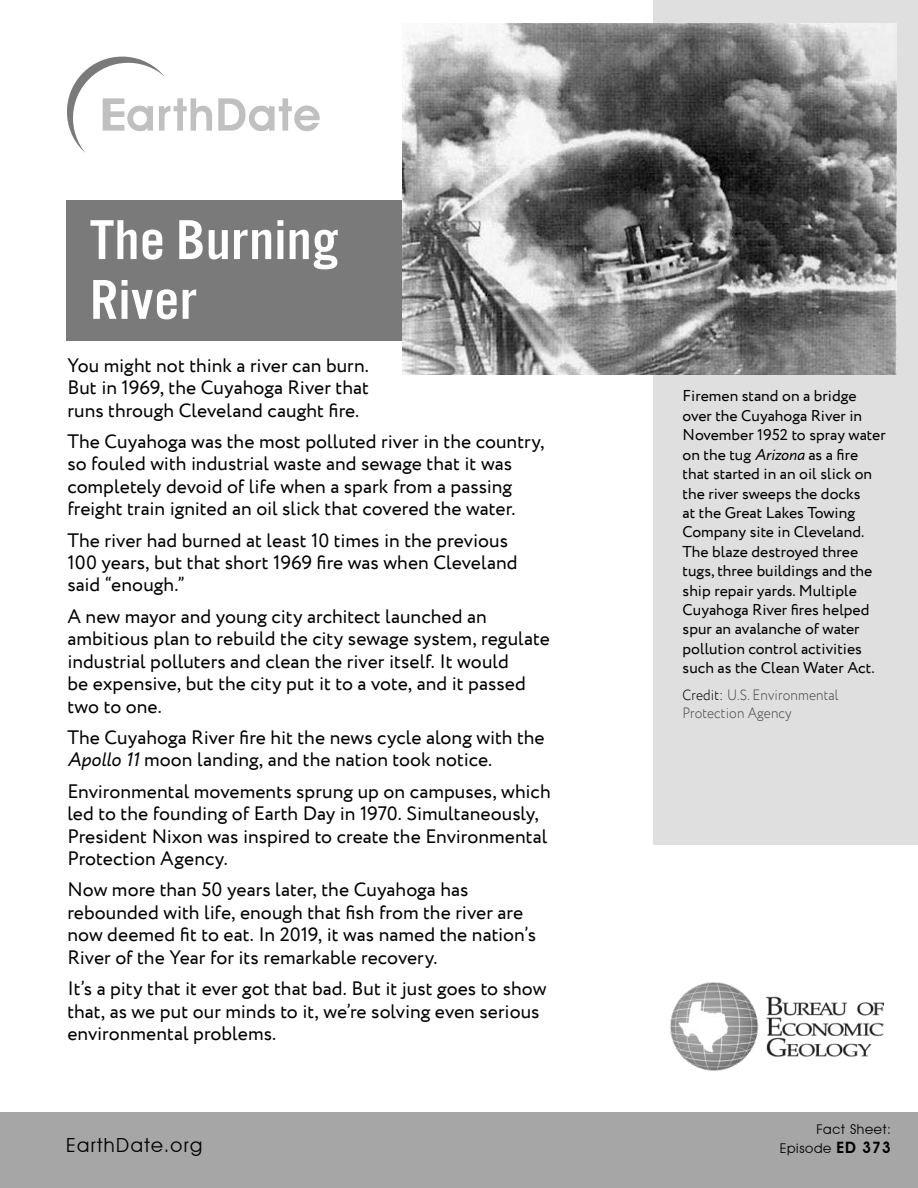
<style>
.page{position:relative;width:918px;height:1188px;background:#fff}
.page>*{position:absolute;margin:0;border:0;box-sizing:border-box;transform-origin:0 0}
.t1{font:58.35px/59.8px "Alternate Got No 3 D";letter-spacing:.01em;color:#fff;scale:1.1 1}
.t2{font:19.5px/22.4px "Circe";color:#000}
.t3{font:19.5px "Avant Garde IT Cby BT";letter-spacing:.075em;color:#000}
.t4{font:15.75px/19.5px "Circe";color:#000}
.t5{font:300 15px/18px "Circe";letter-spacing:.01em;color:#4b4b4b;scale:.9 1}
.t6{font:13.5px/18.9px "Avant Garde IT Cby BT";letter-spacing:.05em;color:#000;text-align:right}
.s1{font-style:italic}
.s2{color:#000}
.s3{font-weight:600;font-size:15.75px}
</style>
<div class="page">
<div style="left:66px;top:200px;width:833px;height:141px;background:#7a7a7a"></div>
<div style="left:653px;top:0;width:265px;height:845px;background:#dfdfdf"></div>
<svg style="left:67px;top:56px;width:145px;height:97px"></svg>
<svg style="left:218px;top:98px;width:102px;height:33px"></svg>
<img style="left:671px;top:983px;width:213px;height:88px">
<div style="left:0;top:1112px;width:918px;height:76px;background:#a6a6a6"></div>
<img style="left:403px;top:23px;width:494px;height:352px">
<h1 class="t1" style="left:90px;top:210px;width:227px">The Burning<br>River</h1>
<p class="t2" style="left:67px;top:355px;width:303px;text-align:justify">You might not think a river can burn.<br>But in 1969, the Cuyahoga River that runs through Cleveland caught fire.</p>
<p class="t2" style="left:67px;top:431px;width:479px">The Cuyahoga was the most polluted river in the country, so fouled with industrial waste and sewage that it was completely devoid of life when a spark from a passing freight train ignited an oil slick that covered the water.</p>
<p class="t2" style="left:67px;top:529px;width:452px">The river had burned at least 10 times in the previous<br>100 years, but that short 1969 fire was when Cleveland said “enough.”</p>
<p class="t2" style="left:67px;top:606px;width:484px">A new mayor and young city architect launched an ambitious plan to rebuild the city sewage system, regulate industrial polluters and clean the river itself. It would<br>be expensive, but the city put it to a vote, and it passed two to one.</p>
<p class="t2" style="left:67px;top:727px;width:479px">The Cuyahoga River fire hit the news cycle along with the<br><span class="s1">Apollo 11</span> moon landing, and the nation took notice.</p>
<p class="t2" style="left:67px;top:781px;width:485px">Environmental movements sprung up on campuses, which led to the founding of Earth Day in 1970. Simultaneously, President Nixon was inspired to create the Environmental Protection Agency.</p>
<p class="t2" style="left:67px;top:879px;width:470px">Now more than 50 years later, the Cuyahoga has rebounded with life, enough that fish from the river are now deemed fit to eat. In 2019, it was named the nation’s River of the Year for its remarkable recovery.</p>
<p class="t2" style="left:67px;top:978px;width:481px">It’s a pity that it ever got that bad. But it just goes to show that, as we put our minds to it, we’re solving even serious environmental problems.</p>
<p class="t3" style="left:66px;top:1134px;width:138px">EarthDate.org</p>
<p class="t4" style="left:683px;top:387px;width:205px">Firemen stand on a bridge over the Cuyahoga River in<br>November 1952 to spray water on the tug <span class="s1">Arizona</span> as a fire that started in an oil slick on the river sweeps the docks<br>at the Great Lakes Towing<br>Company site in Cleveland.<br>The blaze destroyed three tugs, three buildings and the ship repair yards. Multiple<br>Cuyahoga River fires helped spur an avalanche of water pollution control activities such as the Clean Water Act.</p>
<p class="t5" style="left:683px;top:687px;width:175px"><span class="s2">Credit:</span> U.S. Environmental<br>Protection Agency</p>
<p class="t6" style="left:780px;top:1120px;width:113px">Fact Sheet:<br>Episode <span class="s3">ED 373</span></p>
</div>
